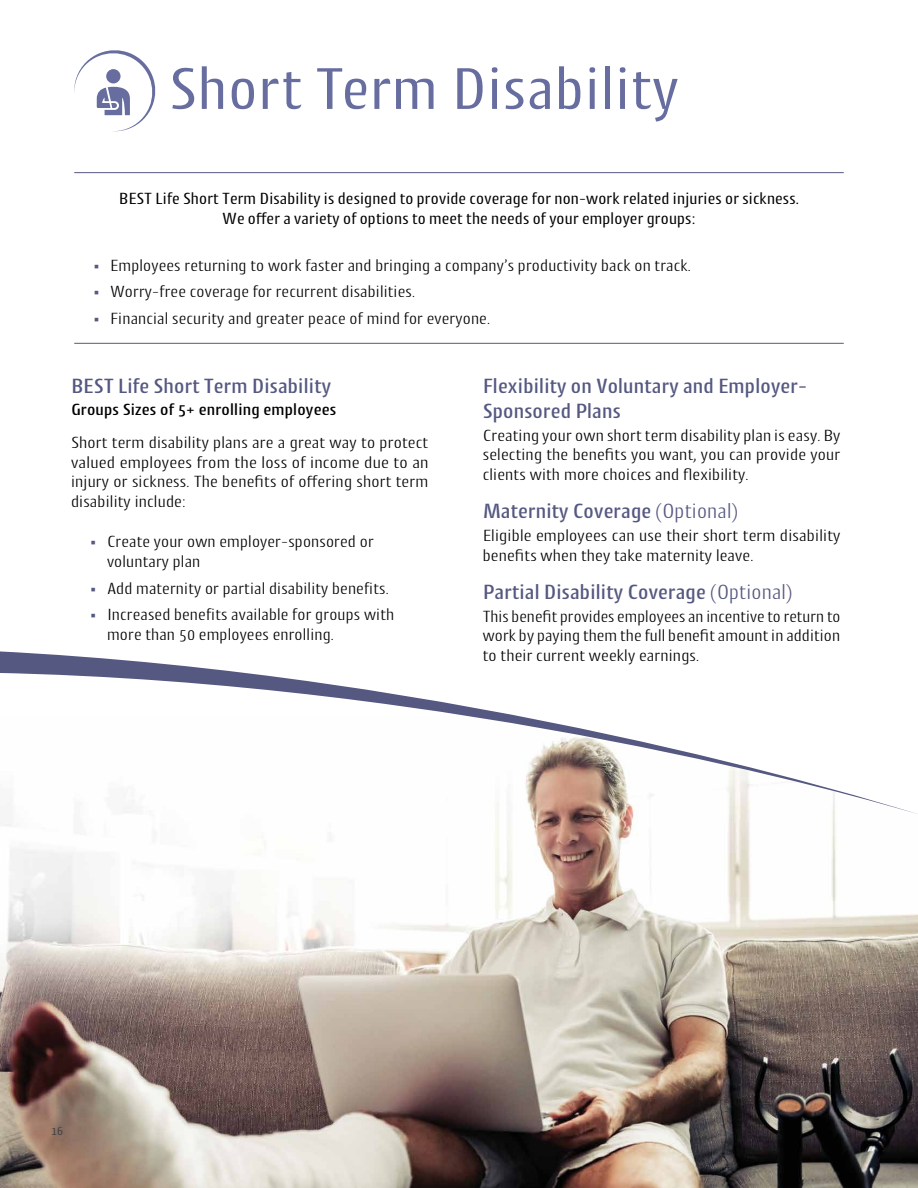
<style>
.page{position:relative;width:918px;height:1188px;background:#fff}
.page>*{position:absolute;margin:0;border:0;box-sizing:border-box;transform-origin:0 0}
.t1{font:60px "Cantiga";letter-spacing:.01em;color:#676e9f}
.t2{font:500 21px/25.2px "Cantiga";color:#555881}
.t3{font:300 16.5px/19.5px "Cantiga";color:#000;text-align:justify}
.t4{font:16.5px/19.8px "Cantiga";color:#000;text-align:center}
.t5{font:300 16.5px/19.5px "Cantiga";color:#000;scale:1.04 1}
.t6{font:500 16.5px "Cantiga";color:#000}
.t7{font:12px "Cantiga";color:#414042}
.s1{font-weight:300}
</style>
<div class="page">
<hr style="left:74px;top:343px;width:770px;height:1px;background:#555881">
<hr style="left:74px;top:172px;width:770px;height:1px;background:#555881">
<img style="left:0;top:815px;width:918px;height:373px">
<svg style="left:0;top:651px;width:917px;height:164px"></svg>
<svg style="left:74px;top:50px;width:81px;height:81px"></svg>
<h1 class="t1" style="left:169px;top:51px;width:512px">Short Term Disability</h1>
<p class="t4" style="left:119px;top:188px;width:682px">BEST Life Short Term Disability is designed to provide coverage for non-work related injuries or sickness.<br>We offer a variety of options to meet the needs of your employer groups:</p>
<p class="t3" style="left:110px;top:251px;width:582px;line-height:26.7px;text-align:left">Employees returning to work faster and bringing a company’s productivity back on track.<br>Worry-free coverage for recurrent disabilities.<br>Financial security and greater peace of mind for everyone.</p>
<p class="t2" style="left:71px;top:372px;width:262px">BEST Life Short Term Disability</p>
<p class="t6" style="left:71px;top:400px;width:267px">Groups Sizes of 5+ enrolling employees</p>
<p class="t3" style="left:71px;top:433px;width:359px">Short term disability plans are a great way to protect valued employees from the loss of income due to an injury or sickness. The benefits of offering short term disability include:</p>
<p class="t3" style="left:107px;top:531px;width:268px;line-height:20px">Create your own employer-sponsored or voluntary plan</p>
<p class="t3" style="left:107px;top:574px;width:289px;line-height:26.7px">Add maternity or partial disability benefits.<br>Increased benefits available for groups with</p>
<p class="t3" style="left:107px;top:624px;width:229px">more than 50 employees enrolling.</p>
<p class="t2" style="left:483px;top:372px;width:326px">Flexibility on Voluntary and Employer-<br>Sponsored Plans</p>
<p class="t3" style="left:483px;top:425px;width:359px">Creating your own short term disability plan is easy. By selecting the benefits you want, you can provide your clients with more choices and flexibility.</p>
<p class="t2" style="left:483px;top:498px;width:257px">Maternity Coverage <span class="s1">(Optional)</span></p>
<p class="t5" style="left:483px;top:525px;width:346px">Eligible employees can use their short term disability benefits when they take maternity leave.</p>
<p class="t2" style="left:483px;top:579px;width:312px">Partial Disability Coverage <span class="s1">(Optional)</span></p>
<p class="t3" style="left:483px;top:606px;width:359px">This benefit provides employees an incentive to return to work by paying them the full benefit amount in addition to their current weekly earnings.</p>
<p class="t7" style="left:51px;top:1124px;width:13px">16</p>
</div>
